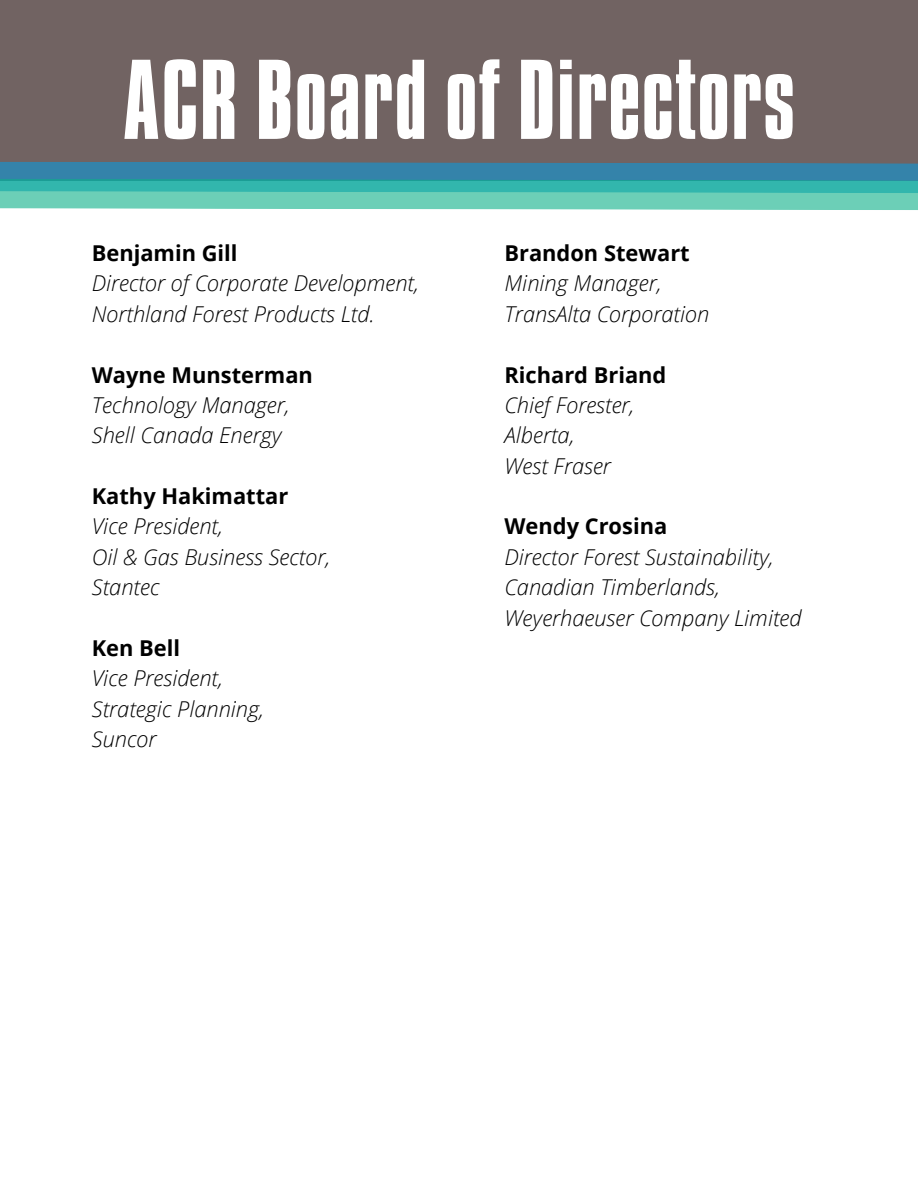
<style>
.page{position:relative;width:918px;height:1188px;background:#fff}
.page>*{position:absolute;margin:0;border:0;box-sizing:border-box;transform-origin:0 0}
.t1{font:97.5px "Aka Acid GR Compacta";letter-spacing:.015em;color:#fff}
.t2{font:italic 300 21.9px "Open Sans";color:#000}
.t3{font:700 21.9px "Open Sans";color:#000}
</style>
<div class="page">
<div style="left:0;top:0;width:918px;height:180px;background:#716362"></div>
<svg style="left:0;top:162px;width:918px;height:48px;background:#4aacaf"></svg>
<p class="t1" style="left:123px;top:62px;width:674px">ACR Board of Directors</p>
<p class="t3" style="left:92px;top:238px;width:147px">Benjamin Gill</p>
<p class="t2" style="left:92px;top:268px;width:329px">Director of Corporate Development,</p>
<p class="t2" style="left:92px;top:298px;width:284px">Northland Forest Products Ltd.</p>
<p class="t3" style="left:92px;top:359px;width:223px">Wayne Munsterman</p>
<p class="t2" style="left:92px;top:390px;width:199px">Technology Manager,</p>
<p class="t2" style="left:92px;top:420px;width:191px">Shell Canada Energy</p>
<p class="t3" style="left:92px;top:481px;width:198px">Kathy Hakimattar</p>
<p class="t2" style="left:92px;top:511px;width:133px">Vice President,</p>
<p class="t2" style="left:92px;top:541px;width:240px">Oil &amp; Gas Business Sector,</p>
<p class="t2" style="left:92px;top:572px;width:69px">Stantec</p>
<p class="t3" style="left:92px;top:633px;width:90px">Ken Bell</p>
<p class="t2" style="left:92px;top:663px;width:133px">Vice President,</p>
<p class="t2" style="left:92px;top:693px;width:174px">Strategic Planning,</p>
<p class="t2" style="left:92px;top:724px;width:66px">Suncor</p>
<p class="t3" style="left:504px;top:238px;width:187px">Brandon Stewart</p>
<p class="t2" style="left:504px;top:268px;width:159px">Mining Manager,</p>
<p class="t2" style="left:504px;top:298px;width:207px">TransAlta Corporation</p>
<p class="t3" style="left:504px;top:359px;width:163px">Richard Briand</p>
<p class="t2" style="left:504px;top:390px;width:131px">Chief Forester,</p>
<p class="t2" style="left:504px;top:420px;width:72px">Alberta,</p>
<p class="t2" style="left:504px;top:450px;width:108px">West Fraser</p>
<p class="t3" style="left:504px;top:511px;width:164px">Wendy Crosina</p>
<p class="t2" style="left:504px;top:541px;width:271px">Director Forest Sustainability,</p>
<p class="t2" style="left:504px;top:572px;width:217px">Canadian Timberlands,</p>
<p class="t2" style="left:504px;top:602px;width:299px">Weyerhaeuser Company Limited</p>
</div>
